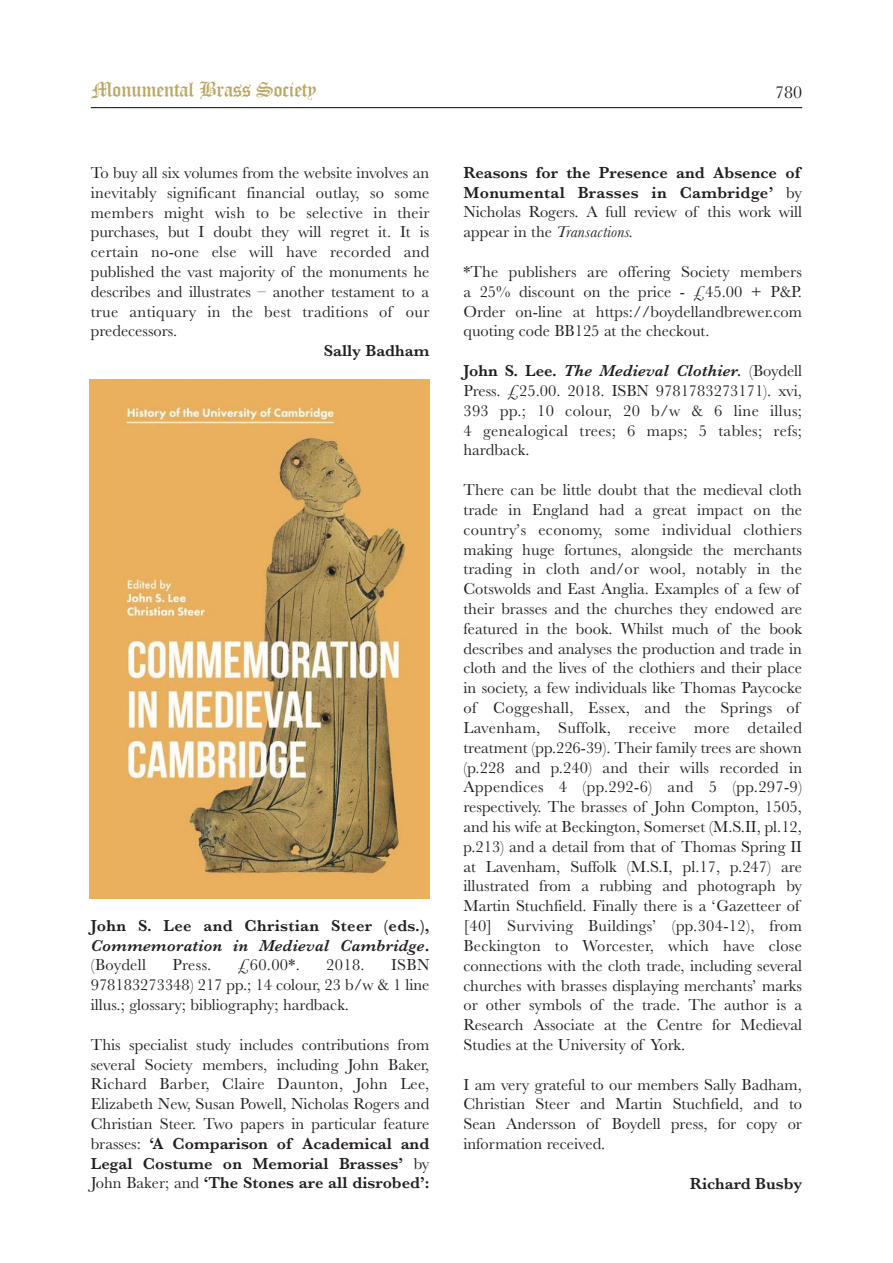
<style>
.page{position:relative;width:893px;height:1263px;background:#fff}
.page>*{position:absolute;margin:0;border:0;box-sizing:border-box;transform-origin:0 0}
.t1{font:21px "Old English Text";letter-spacing:-.025em;color:#bca663}
.t2{font:18px "Baskerville";color:#241f1f}
.t3{font:16.5px/19.8px "Baskerville";color:#241f1f;text-align:justify}
.t4{font:600 16.5px/19.8px "Baskerville";letter-spacing:.02em;color:#241f1f;text-align:justify}
.t5{font:600 16.5px "Baskerville";color:#241f1f}
.s1{font-style:italic}
.s2{font-weight:400}
.s3{font-weight:600}
.s4{font-weight:400;font-style:italic}
.s5{font-weight:600;font-style:italic}
</style>
<div class="page">
<hr style="left:91px;top:107px;width:711px;height:1px;background:#241f1f">
<img style="left:90px;top:380px;width:339px;height:518px">
<p class="t1" style="left:92px;top:77px;width:227px">Monumental Brass Society</p>
<p class="t2" style="left:775px;top:82px;width:28px">780</p>
<p class="t3" style="left:91px;top:162px;width:340px">To buy all six volumes from the website involves an inevitably significant financial outlay, so some members might wish to be selective in their purchases, but I doubt they will regret it. It is certain no-one else will have recorded and published the vast majority of the monuments he describes and illustrates – another testament to a true antiquary in the best traditions of our predecessors.</p>
<p class="t5" style="left:324px;top:341px;width:107px">Sally Badham</p>
<p class="t4" style="left:91px;top:915px;width:340px">John S. Lee and Christian Steer (eds.), <span class="s1">Commemoration in Medieval Cambridge</span>. <span class="s2">(Boydell</span></p>
<p class="t3" style="left:91px;top:955px;width:340px;text-indent:300px">ISBN 978183273348) 217 pp.; 14 colour, 23 b/w &amp; 1 line illus.; glossary; bibliography; hardback.</p>
<p class="t3" style="left:91px;top:1034px;width:340px">This specialist study includes contributions from several Society members, including John Baker, Richard Barber, Claire Daunton, John Lee, Elizabeth New, Susan Powell, Nicholas Rogers and Christian Steer. Two papers in particular feature brasses: <span class="s3">‘A Comparison of Academical and Legal Costume on Memorial Brasses’</span> by John Baker; and <span class="s3">‘The Stones are all disrobed’:</span></p>
<p class="t3" style="left:173px;top:955px;width:40px">Press.</p>
<p class="t3" style="left:238px;top:955px;width:64px">£60.00*.</p>
<p class="t3" style="left:326px;top:955px;width:40px">2018.</p>
<p class="t4" style="left:463px;top:162px;width:340px">Reasons for the Presence and Absence of Monumental Brasses in Cambridge’ <span class="s2">by Nicholas Rogers. A full review of this work will appear in the</span> <span class="s4">Transactions.</span></p>
<p class="t3" style="left:463px;top:261px;width:340px">*The publishers are offering Society members a 25% discount on the price - £45.00 + P&amp;P.<br>Order on-line at https://boydellandbrewer.com quoting code BB125 at the checkout.</p>
<p class="t3" style="left:463px;top:360px;width:340px"><span class="s3">John S. Lee.</span> <span class="s5">The Medieval Clothier.</span> (Boydell Press. £25.00. 2018. ISBN 9781783273171). xvi, 393 pp.; 10 colour, 20 b/w &amp; 6 line illus; 4 genealogical trees; 6 maps; 5 tables; refs; hardback.</p>
<p class="t3" style="left:463px;top:479px;width:340px;text-align:left">There can be little doubt that the medieval cloth trade in England had a great impact on the country’s economy, some individual clothiers making huge fortunes, alongside the merchants trading in cloth and/or wool, notably in the Cotswolds and East Anglia. Examples of a few of their brasses and the churches they endowed are featured in the book. Whilst much of the book describes and analyses the production and trade in cloth and the lives of the clothiers and their place in society, a few individuals like Thomas Paycocke of Coggeshall, Essex, and the Springs of Lavenham, Suffolk, receive more detailed treatment (pp.226-39). Their family trees are shown (p.228 and p.240) and their wills recorded in Appendices 4 (pp.292-6) and 5 (pp.297-9) respectively. The brasses of John Compton, 1505, and his wife at Beckington, Somerset (M.S.II, pl.12, p.213) and a detail from that of Thomas Spring II at Lavenham, Suffolk (M.S.I, pl.17, p.247) are illustrated from a rubbing and photograph by Martin Stuchfield. Finally there is a ‘Gazetteer of [40] Surviving Buildings’ (pp.304-12), from Beckington to Worcester, which have close connections with the cloth trade, including several churches with brasses displaying merchants’ marks or other symbols of the trade. The author is a Research Associate at the Centre for Medieval Studies at the University of York.</p>
<p class="t3" style="left:463px;top:1074px;width:340px">I am very grateful to our members Sally Badham, Christian Steer and Martin Stuchfield, and to Sean Andersson of Boydell press, for copy or information received.</p>
<p class="t5" style="left:690px;top:1173px;width:114px">Richard Busby</p>
</div>
